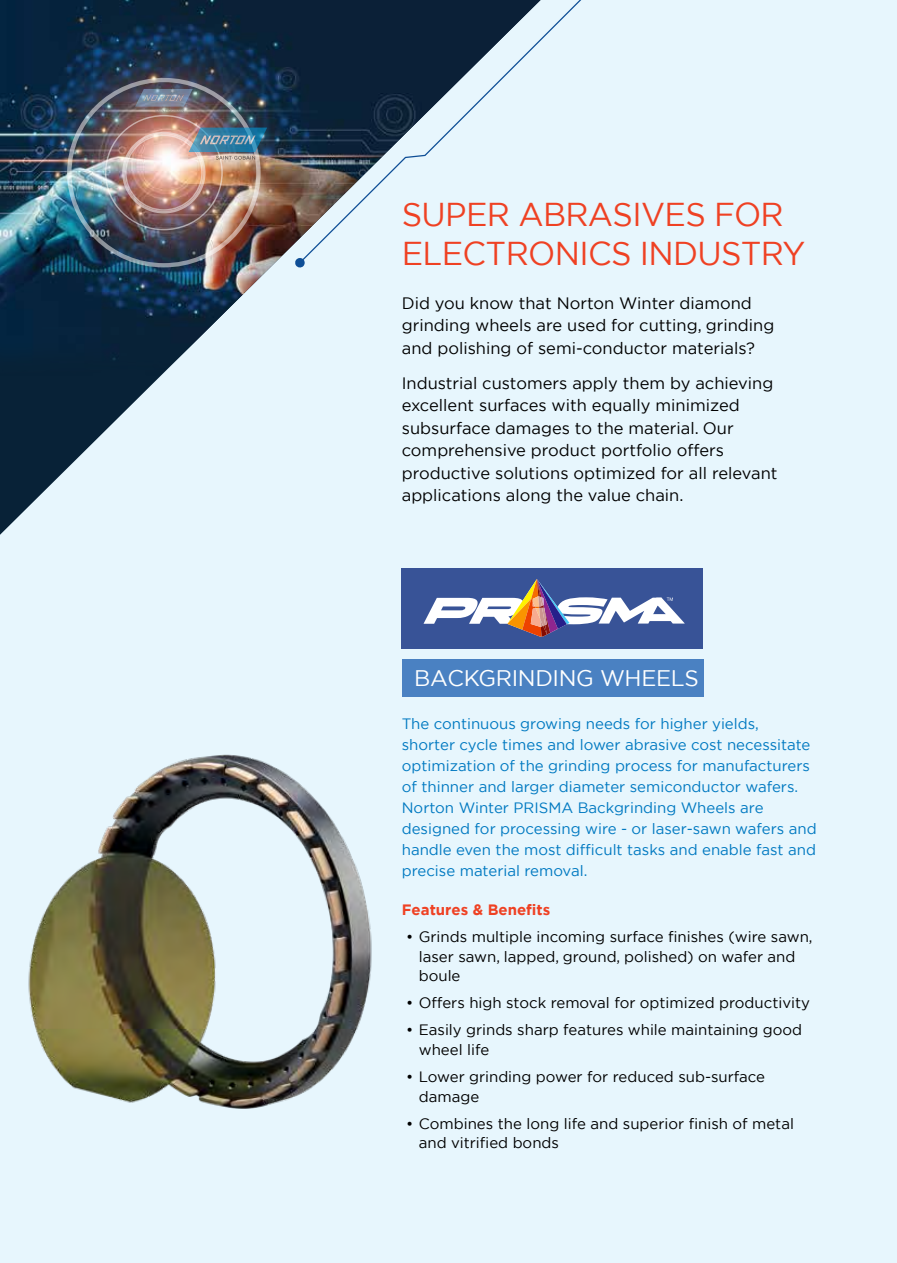
<style>
.page{position:relative;width:897px;height:1263px;background:#fff}
.page>*{position:absolute;margin:0;border:0;box-sizing:border-box;transform-origin:0 0}
.t1{font:33px/39px "Gotham";letter-spacing:-.02em;color:#ef4123}
.t2{font:22.5px "Gotham";letter-spacing:-.015em;color:#fff}
.t3{font:16.5px/22.5px "Gotham";color:#000}
.t4{font:15px/21px "Gotham";color:#0079c1}
.t5{font:15px/19.5px "Gotham";color:#000}
.t6{font:700 15px "Gotham";color:#ef4123}
</style>
<div class="page">
<hr style="left:893px;top:0;width:4px;height:1263px;background:#e7f6fd">
<div style="left:0;top:0;width:894px;height:1263px;background:#e7f6fd"></div>
<svg style="left:0;top:438px;width:98px;height:97px"></svg>
<img style="left:0;top:0;width:540px;height:438px">
<img style="left:67px;top:78px;width:200px;height:189px">
<div style="left:402px;top:568px;width:301px;height:80px;background:#385397"></div>
<svg style="left:423px;top:579px;width:261px;height:57px"></svg>
<img style="left:28px;top:754px;width:344px;height:355px">
<div style="left:402px;top:659px;width:302px;height:37px;background:#4a81c2"></div>
<h1 class="t1" style="left:402px;top:194px;width:405px">SUPER ABRASIVES FOR<br>ELECTRONICS INDUSTRY</h1>
<p class="t3" style="left:402px;top:291px;width:374px">Did you know that Norton Winter diamond grinding wheels are used for cutting, grinding and polishing of semi-conductor materials?</p>
<p class="t3" style="left:402px;top:371px;width:377px">Industrial customers apply them by achieving excellent surfaces with equally minimized subsurface damages to the material. Our comprehensive product portfolio offers productive solutions optimized for all relevant applications along the value chain.</p>
<h2 class="t2" style="left:414px;top:664px;width:286px">BACKGRINDING WHEELS</h2>
<p class="t4" style="left:402px;top:712px;width:416px">The continuous growing needs for higher yields,<br>shorter cycle times and lower abrasive cost necessitate optimization of the grinding process for manufacturers of thinner and larger diameter semiconductor wafers.<br>Norton Winter PRISMA Backgrinding Wheels are designed for processing wire - or laser-sawn wafers and handle even the most difficult tasks and enable fast and precise material removal.</p>
<p class="t6" style="left:402px;top:901px;width:150px">Features &amp; Benefits</p>
<p class="t5" style="left:419px;top:927px;width:395px;text-indent:-13px">• Grinds multiple incoming surface finishes (wire sawn, laser sawn, lapped, ground, polished) on wafer and boule</p>
<p class="t5" style="left:406px;top:993px;width:405px">• Offers high stock removal for optimized productivity</p>
<p class="t5" style="left:419px;top:1020px;width:385px;text-indent:-13px">• Easily grinds sharp features while maintaining good wheel life</p>
<p class="t5" style="left:419px;top:1066px;width:348px;text-indent:-13px">• Lower grinding power for reduced sub-surface damage</p>
<p class="t5" style="left:419px;top:1113px;width:377px;text-indent:-13px">• Combines the long life and superior finish of metal and vitrified bonds</p>
</div>
